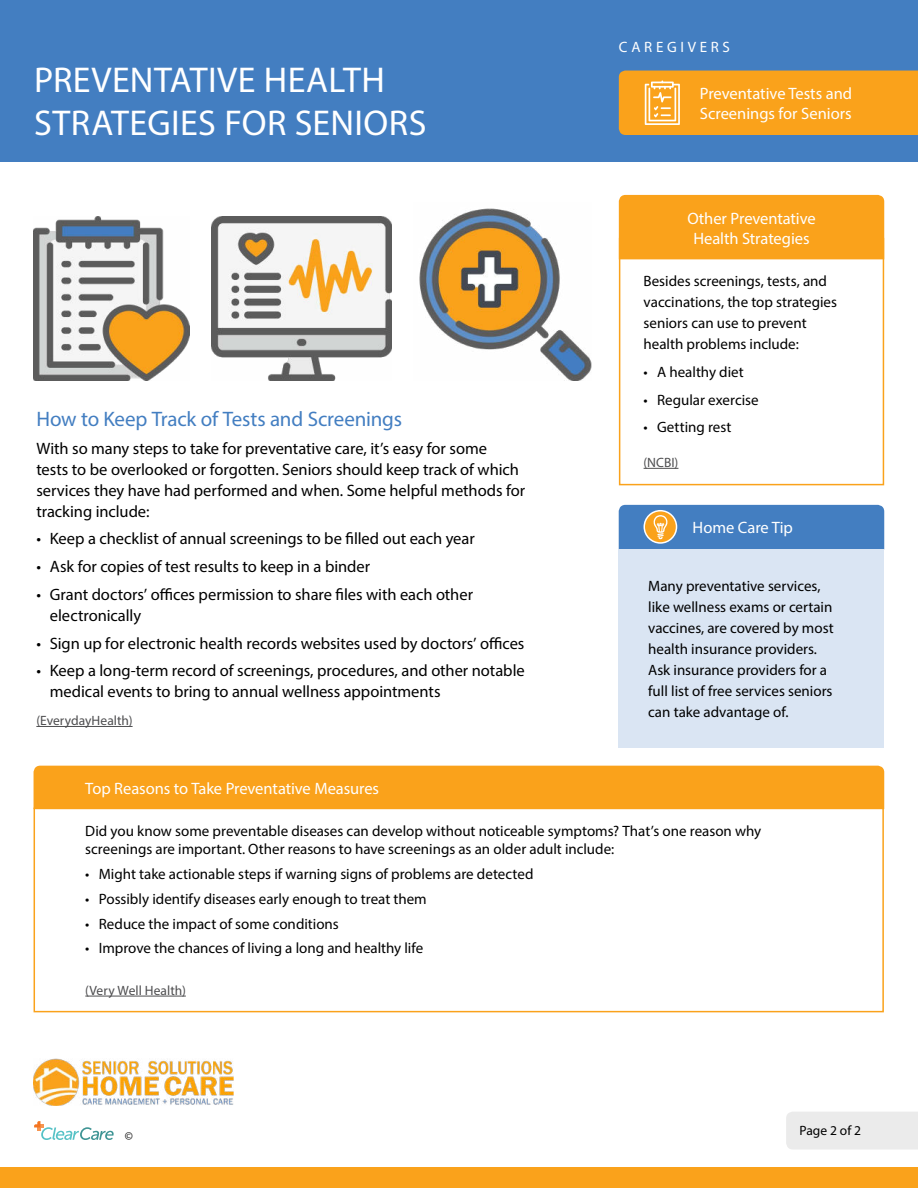
<style>
.page{position:relative;width:918px;height:1188px;background:#fff}
.page>*{position:absolute;margin:0;border:0;box-sizing:border-box;transform-origin:0 0}
.t1{font:36px/43.2px "Myriad Pro";letter-spacing:.015em;color:#fff}
.t2{font:21px "Myriad Pro";letter-spacing:-.01em;color:#437ec1}
.t3{font:16.5px/21px "Myriad Pro";letter-spacing:-.005em;color:#000}
.t4{font:16.5px/19.8px "Myriad Pro";letter-spacing:-.005em;color:#fff;text-align:center}
.t5{font:15px/21px "Myriad Pro";color:#000}
.t6{font:15px "Myriad Pro";letter-spacing:.245em;color:#fff}
.t7{font:13.5px "Myriad Pro";letter-spacing:.005em;color:#4d4d4f}
.t8{font:13.5px "Myriad Pro";color:#000}
.t9{font:12px "Myriad Pro";color:#000}
</style>
<div class="page">
<svg style="left:34px;top:1121px;width:80px;height:19px"></svg>
<div style="left:786px;top:1112px;width:132px;height:38px;background:#ebebeb"></div>
<div style="left:0;top:1167px;width:918px;height:21px;background:#faa21b"></div>
<div style="left:619px;top:238px;width:265px;height:247px;border:2px solid #faa21b"></div>
<div style="left:0;top:0;width:918px;height:162px;background:#437ec1"></div>
<div style="left:619px;top:195px;width:265px;height:64px;background:#faa21b"></div>
<div style="left:619px;top:549px;width:265px;height:199px;background:#dae5f3"></div>
<svg style="left:619px;top:505px;width:265px;height:44px;background:#5183b9"></svg>
<hr style="left:644px;top:468px;width:34px;height:1px;background:#4d4d4f">
<hr style="left:36px;top:726px;width:97px;height:1px;background:#4d4d4f">
<div style="left:619px;top:71px;width:299px;height:64px;background:#faa21b"></div>
<div style="left:34px;top:808px;width:850px;height:204px;border:2px solid #faa21b"></div>
<div style="left:34px;top:766px;width:850px;height:43px;background:#faa21b"></div>
<hr style="left:85px;top:996px;width:101px;height:1px;background:#4d4d4f">
<img style="left:34px;top:217px;width:156px;height:163px">
<img style="left:211px;top:217px;width:181px;height:163px">
<img style="left:419px;top:208px;width:173px;height:172px">
<img style="left:33px;top:1058px;width:201px;height:48px">
<h1 class="t1" style="left:34px;top:61px;width:394px">PREVENTATIVE HEALTH<br>STRATEGIES FOR SENIORS</h1>
<h2 class="t2" style="left:36px;top:411px;width:367px">How to Keep Track of Tests and Screenings</h2>
<p class="t3" style="left:36px;top:439px;width:490px">With so many steps to take for preventative care, it’s easy for some<br>tests to be overlooked or forgotten. Seniors should keep track of which services they have had performed and when. Some helpful methods for tracking include:</p>
<p class="t3" style="left:36px;top:530px;width:440px">• Keep a checklist of annual screenings to be filled out each year</p>
<p class="t3" style="left:36px;top:558px;width:335px">• Ask for copies of test results to keep in a binder</p>
<p class="t3" style="left:50px;top:585px;width:425px;text-indent:-13px">• Grant doctors’ offices permission to share files with each other electronically</p>
<p class="t3" style="left:36px;top:634px;width:490px">• Sign up for electronic health records websites used by doctors’ offices</p>
<p class="t3" style="left:50px;top:662px;width:476px;text-indent:-13px">• Keep a long-term record of screenings, procedures, and other notable medical events to bring to annual wellness appointments</p>
<p class="t7" style="left:36px;top:715px;width:98px">(EverydayHealth)</p>
<p class="t4" style="left:85px;top:780px;width:295px">Top Reasons to Take Preventative Measures</p>
<p class="t6" style="left:619px;top:41px;width:112px">CAREGIVERS</p>
<p class="t4" style="left:700px;top:85px;width:154px;text-align:left">Preventative Tests and<br>Screenings for Seniors</p>
<p class="t4" style="left:687px;top:210px;width:130px">Other Preventative<br>Health Strategies</p>
<p class="t5" style="left:644px;top:272px;width:195px">Besides screenings, tests, and vaccinations, the top strategies seniors can use to prevent health problems include:</p>
<p class="t5" style="left:644px;top:363px;width:102px">• A healthy diet</p>
<p class="t5" style="left:644px;top:390px;width:117px">• Regular exercise</p>
<p class="t5" style="left:644px;top:418px;width:89px">• Getting rest</p>
<p class="t7" style="left:644px;top:457px;width:36px">(NCBI)</p>
<p class="t4" style="left:693px;top:519px;width:102px">Home Care Tip</p>
<p class="t5" style="left:648px;top:577px;width:187px">Many preventative services, like wellness exams or certain vaccines, are covered by most health insurance providers.<br>Ask insurance providers for a full list of free services seniors can take advantage of.</p>
<p class="t5" style="left:85px;top:824px;width:678px;line-height:18px">Did you know some preventable diseases can develop without noticeable symptoms? That’s one reason why screenings are important. Other reasons to have screenings as an older adult include:</p>
<p class="t5" style="left:85px;top:865px;width:450px">• Might take actionable steps if warning signs of problems are detected</p>
<p class="t5" style="left:85px;top:890px;width:343px">• Possibly identify diseases early enough to treat them</p>
<p class="t5" style="left:85px;top:914px;width:255px">• Reduce the impact of some conditions</p>
<p class="t5" style="left:85px;top:939px;width:340px">• Improve the chances of living a long and healthy life</p>
<p class="t7" style="left:85px;top:985px;width:102px">(Very Well Health)</p>
<p class="t9" style="left:125px;top:1131px;width:10px">©</p>
<p class="t8" style="left:800px;top:1126px;width:63px">Page 2 of 2</p>
</div>
